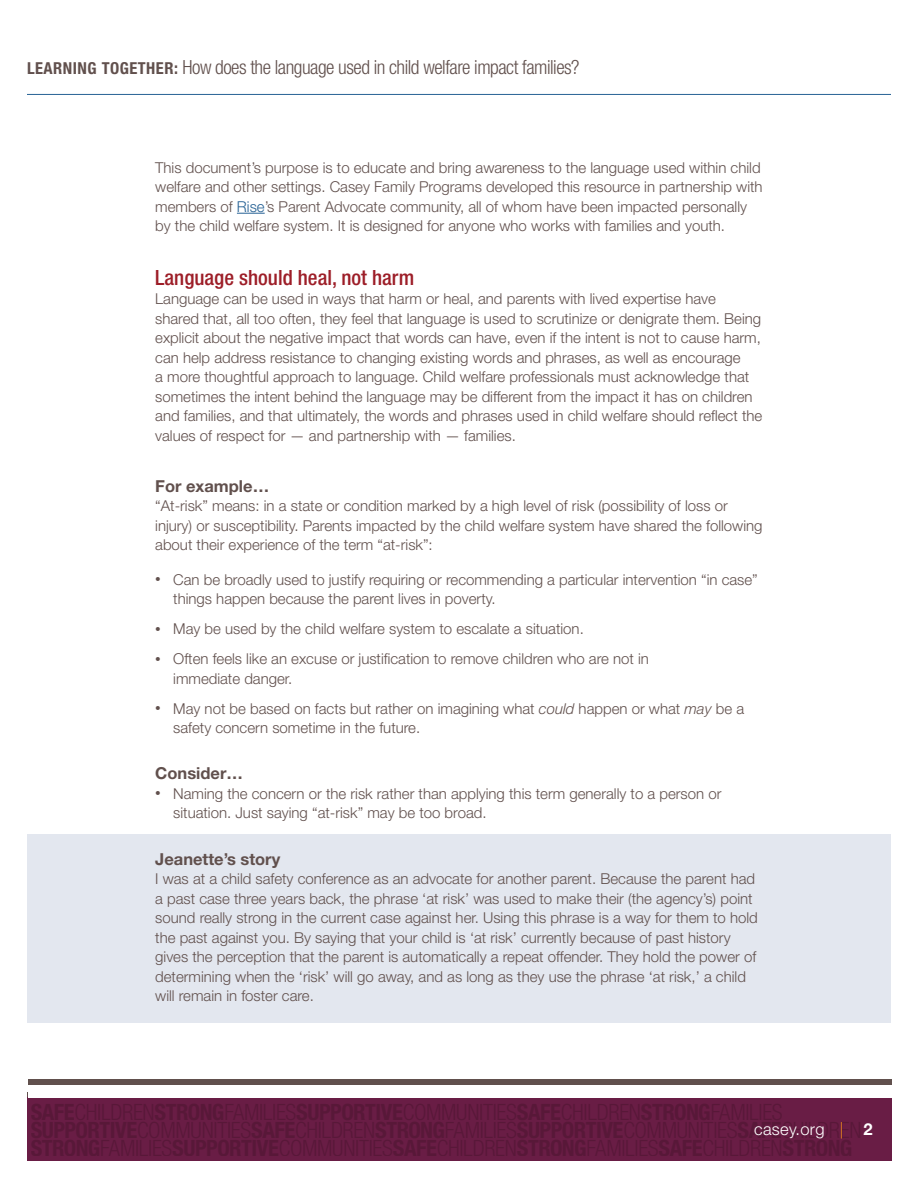
<style>
.page{position:relative;width:918px;height:1188px;background:#fff}
.page>*{position:absolute;margin:0;border:0;box-sizing:border-box;transform-origin:0 0}
.Head_2{font:500 condensed 21px "Helvetica Neue LT Std";color:#9d1e28}
.t1{font:300 condensed 19.5px "Helvetica Neue LT Std";letter-spacing:-.025em;color:#61504d}
.Head_3{font:700 16.5px "Helvetica Neue LT Std";color:#61504d}
.t2{font:300 16.5px "Helvetica Neue LT Std";letter-spacing:.02em;color:#fff}
.body{font:300 15px/19.5px "Helvetica Neue LT Std";color:#61504d}
.s1{font-weight:700;font-size:16.5px}
.s2{color:#266194}
.s3{font-size:11.25px}
.s4{font-style:italic}
.s5{color:#f28a20}
.s6{font-weight:700}
</style>
<div class="page">
<hr style="left:27px;top:94px;width:864px;height:1px;background:#266194">
<div style="left:27px;top:834px;width:864px;height:189px;background:#e3e7ef"></div>
<div style="left:27px;top:1098px;width:864px;height:63px;background:#691d45"></div>
<div style="left:28px;top:1079px;width:864px;height:7px;background:#61504d"></div>
<svg style="left:237px;top:213px;width:28px;height:1px"></svg>
<h2 class="t1" style="left:27px;top:56px;width:554px"><span class="s1">LEARNING TOGETHER:</span> How does the language used in child welfare impact families?</h2>
<p class="body" style="left:155px;top:157px;width:609px">This document’s purpose is to educate and bring awareness to the language used within child welfare and other settings. Casey Family Programs developed this resource in partnership with members of <span class="s2">Rise</span>’s Parent Advocate community, all of whom have been impacted personally by the child welfare system. It is designed for anyone who works with families and youth.</p>
<p class="Head_2" style="left:155px;top:265px;width:261px">Language should heal, not harm</p>
<p class="body" style="left:155px;top:289px;width:609px">Language can be used in ways that harm or heal, and parents with lived expertise have shared that, all too often, they feel that language is used to scrutinize or denigrate them. Being explicit about the negative impact that words can have, even if the intent is not to cause harm, can help address resistance to changing existing words and phrases, as well as encourage<br>a more thoughtful approach to language. Child welfare professionals must acknowledge that sometimes the intent behind the language may be different from the impact it has on children and families, and that ultimately, the words and phrases used in child welfare should reflect the values of respect for — and partnership with — families.</p>
<p class="Head_3" style="left:155px;top:476px;width:115px">For example…</p>
<p class="body" style="left:155px;top:496px;width:609px">“At-risk” means: in a state or condition marked by a high level of risk (possibility of loss or injury) or susceptibility. Parents impacted by the child welfare system have shared the following about their experience of the term “at-risk”:</p>
<p class="body" style="left:173px;top:569px;width:586px;text-indent:-18px"><span class="s3">•</span> Can be broadly used to justify requiring or recommending a particular intervention “in case” things happen because the parent lives in poverty.</p>
<p class="body" style="left:155px;top:619px;width:430px"><span class="s3">•</span> May be used by the child welfare system to escalate a situation.</p>
<p class="body" style="left:173px;top:649px;width:477px;text-indent:-18px"><span class="s3">•</span> Often feels like an excuse or justification to remove children who are not in immediate danger.</p>
<p class="body" style="left:173px;top:698px;width:572px;text-indent:-18px"><span class="s3">•</span> May not be based on facts but rather on imagining what <span class="s4">could</span> happen or what <span class="s4">may</span> be a safety concern sometime in the future.</p>
<p class="Head_3" style="left:155px;top:763px;width:89px">Consider…</p>
<p class="body" style="left:173px;top:783px;width:550px;text-indent:-18px"><span class="s3">•</span> Naming the concern or the risk rather than applying this term generally to a person or situation. Just saying “at-risk” may be too broad.</p>
<p class="Head_3" style="left:155px;top:848px;width:127px">Jeanette’s story</p>
<p class="body" style="left:155px;top:869px;width:604px">I was at a child safety conference as an advocate for another parent. Because the parent had a past case three years back, the phrase ‘at risk’ was used to make their (the agency’s) point sound really strong in the current case against her. Using this phrase is a way for them to hold the past against you. By saying that your child is ‘at risk’ currently because of past history gives the perception that the parent is automatically a repeat offender. They hold the power of determining when the ‘risk’ will go away, and as long as they use the phrase ‘at risk,’ a child will remain in foster care.</p>
<p class="t2" style="left:754px;top:1119px;width:120px">casey.org <span class="s5">|</span> <span class="s6">2</span></p>
</div>
